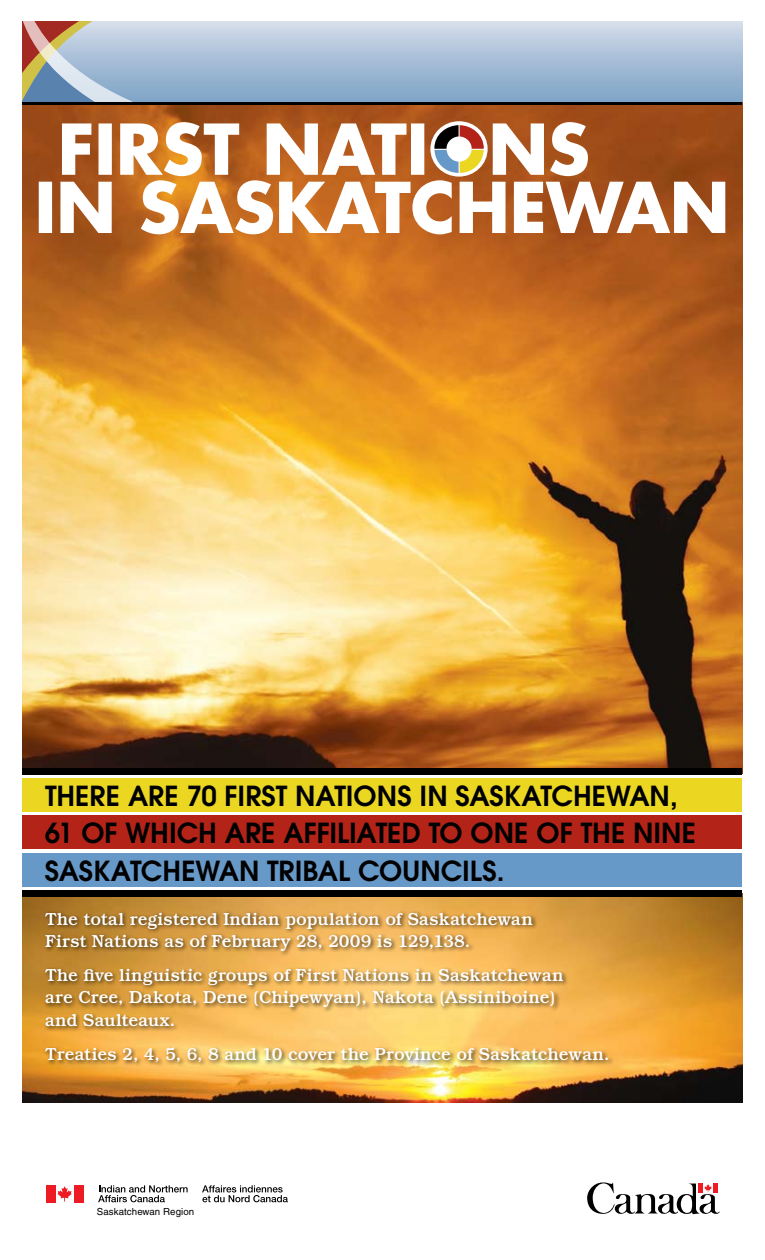
<style>
.page{position:relative;width:765px;height:1260px;background:#fff}
.page>*{position:absolute;margin:0;border:0;box-sizing:border-box;transform-origin:0 0}
.t1{font:600 27.5px/37.5px "Avant Garde";color:#000}
.t2{font:500 17.5px/22.5px "Bookman";color:#fff}
.t3{font:9.75px "Helvetica";letter-spacing:.01em;color:#000}
</style>
<div class="page">
<svg style="left:587px;top:1182px;width:133px;height:32px"></svg>
<svg style="left:57px;top:1186px;width:15px;height:15px"></svg>
<div style="left:46px;top:1185px;width:9px;height:17px;background:#ed1c24"></div>
<div style="left:74px;top:1185px;width:9px;height:17px;background:#ed1c24"></div>
<svg style="left:98px;top:1185px;width:90px;height:17px"></svg>
<svg style="left:202px;top:1185px;width:86px;height:17px"></svg>
<img style="left:22px;top:104px;width:720px;height:665px">
<div style="left:22px;top:778px;width:720px;height:34px;background:#ebd722"></div>
<div style="left:22px;top:815px;width:720px;height:34px;background:#b32317"></div>
<div style="left:22px;top:853px;width:720px;height:33px;background:#6799c8"></div>
<svg style="left:39px;top:122px;width:686px;height:112px"></svg>
<div style="left:22px;top:769px;width:720px;height:6px;background:#000"></div>
<img style="left:22px;top:897px;width:720px;height:205px">
<div style="left:22px;top:891px;width:720px;height:6px;background:#000"></div>
<svg style="left:22px;top:101px;width:720px;height:3px;background:#2a3642"></svg>
<svg style="left:333px;top:21px;width:409px;height:80px;background:#a8bfd7"></svg>
<svg style="left:22px;top:21px;width:311px;height:80px;background:#aab9ca"></svg>
<div style="left:43px;top:911px;width:571px;height:157px;background:#000;opacity:.7"></div>
<h1 class="t1" style="left:45px;top:776px;width:649px">THERE ARE 70 FIRST NATIONS IN SASKATCHEWAN,<br>61 OF WHICH ARE AFFILIATED TO ONE OF THE NINE<br>SASKATCHEWAN TRIBAL COUNCILS.</h1>
<p class="t2" style="left:45px;top:907px;width:490px">The total registered Indian population of Saskatchewan<br>First Nations as of February 28, 2009 is 129,138.</p>
<p class="t2" style="left:45px;top:964px;width:520px">The five linguistic groups of First Nations in Saskatchewan are Cree, Dakota, Dene (Chipewyan), Nakota (Assiniboine) and Saulteaux.</p>
<p class="t2" style="left:45px;top:1042px;width:566px">Treaties 2, 4, 5, 6, 8 and 10 cover the Province of Saskatchewan.</p>
<p class="t3" style="left:97px;top:1206px;width:99px">Saskatchewan Region</p>
</div>
